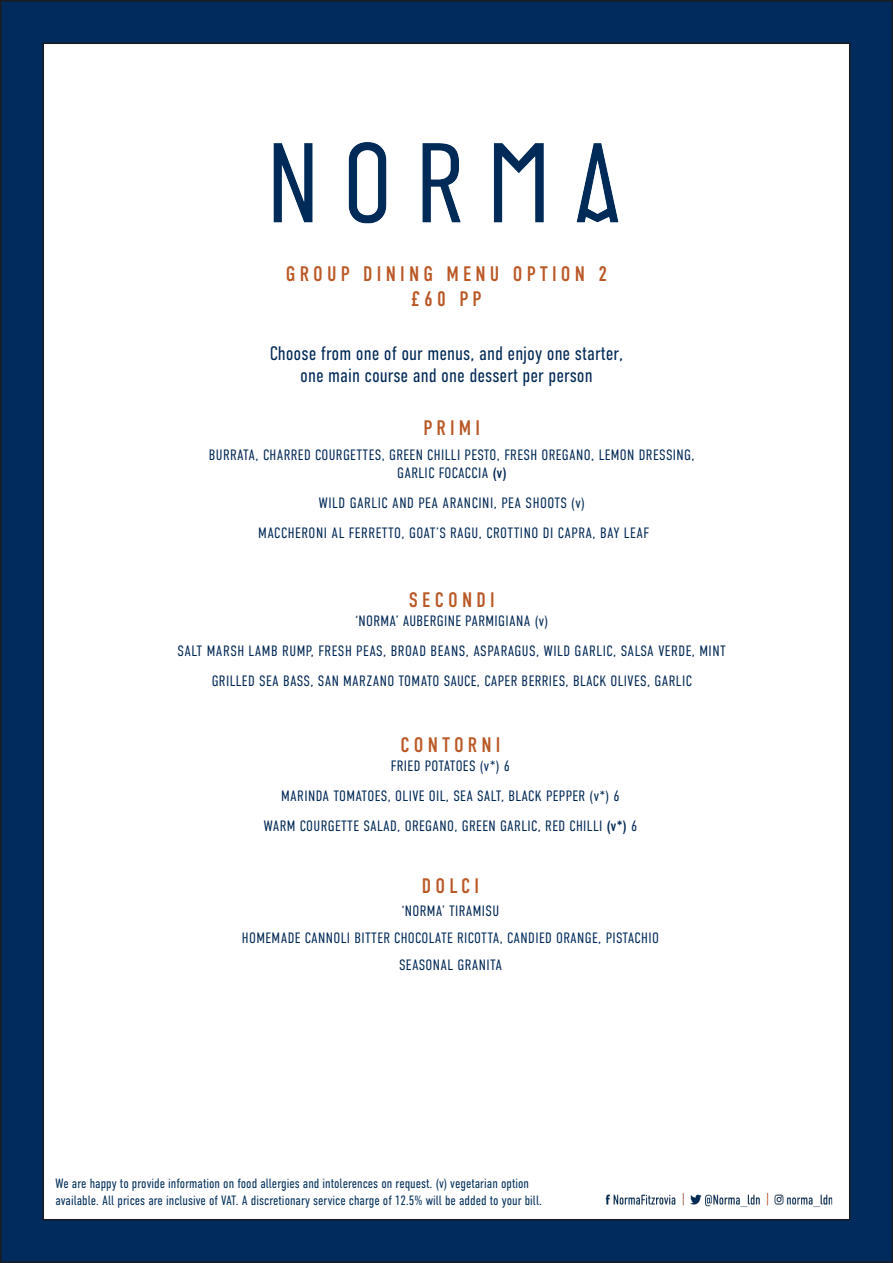
<style>
.page{position:relative;width:893px;height:1263px;background:#fff}
.page>*{position:absolute;margin:0;border:0;box-sizing:border-box;transform-origin:0 0}
.t1{font:21px "DIN Condensed";letter-spacing:.2em;color:#ba5826}
.t2{font:300 19.5px "DIN Condensed";color:#002855}
.t3{font:300 15px "DIN Condensed";letter-spacing:.025em;color:#002855}
.t4{font:300 15px "DIN Condensed";letter-spacing:.025em;color:#002b5c}
.t5{font:300 13.5px/16.2px "DIN Condensed";color:#002e5a}
.s1{font-weight:400}
.s2{color:#002855}
</style>
<div class="page">
<div style="left:1px;top:1px;width:891px;height:1261px;background:#002b5c"></div>
<div style="left:43px;top:43px;width:807px;height:1177px;background:#fff;border:2px solid #1b1c20"></div>
<img style="left:273px;top:142px;width:346px;height:82px">
<img style="left:605px;top:1193px;width:228px;height:15px">
<p class="t1" style="left:286px;top:262px;width:323px">GROUP DINING MENU OPTION 2</p>
<p class="t1" style="left:411px;top:287px;width:72px">£60 PP</p>
<p class="t2" style="left:270px;top:342px;width:355px">Choose from one of our menus, and enjoy one starter,</p>
<p class="t2" style="left:300px;top:365px;width:294px">one main course and one dessert per person</p>
<p class="t1" style="left:423px;top:416px;width:58px">PRIMI</p>
<p class="t3" style="left:209px;top:446px;width:487px">BURRATA, CHARRED COURGETTES, GREEN CHILLI PESTO, FRESH OREGANO, LEMON DRESSING,</p>
<p class="t3" style="left:397px;top:464px;width:111px">GARLIC FOCACCIA <span class="s1">(v)</span></p>
<p class="t3" style="left:319px;top:494px;width:267px">WILD GARLIC AND PEA ARANCINI, PEA SHOOTS (v)</p>
<p class="t3" style="left:258px;top:524px;width:392px">MACCHERONI AL FERRETTO, GOAT’S RAGU, CROTTINO DI CAPRA, BAY LEAF</p>
<p class="t1" style="left:409px;top:588px;width:87px">SECONDI</p>
<p class="t3" style="left:355px;top:612px;width:194px">‘NORMA’ AUBERGINE PARMIGIANA (v)</p>
<p class="t3" style="left:178px;top:642px;width:550px">SALT MARSH LAMB RUMP, FRESH PEAS, BROAD BEANS, ASPARAGUS, WILD GARLIC, SALSA VERDE, MINT</p>
<p class="t3" style="left:212px;top:672px;width:482px">GRILLED SEA BASS, SAN MARZANO TOMATO SAUCE, CAPER BERRIES, BLACK OLIVES, GARLIC</p>
<p class="t1" style="left:400px;top:733px;width:102px">CONTORNI</p>
<p class="t3" style="left:391px;top:758px;width:121px">FRIED POTATOES (v*) 6</p>
<p class="t3" style="left:281px;top:788px;width:340px">MARINDA TOMATOES, OLIVE OIL, SEA SALT, BLACK PEPPER (v*) 6</p>
<p class="t3" style="left:264px;top:818px;width:375px">WARM COURGETTE SALAD, OREGANO, GREEN GARLIC, RED CHILLI <span class="s1">(v*)</span> 6</p>
<p class="t1" style="left:422px;top:874px;width:59px">DOLCI</p>
<p class="t3" style="left:402px;top:902px;width:99px">‘NORMA’ TIRAMISU</p>
<p class="t4" style="left:242px;top:929px;width:418px"><span class="s2">HOMEMADE CANNOLI</span> BITTER CHOCOLATE RICOTTA, CANDIED ORANGE, PISTACHIO</p>
<p class="t3" style="left:399px;top:956px;width:104px">SEASONAL GRANITA</p>
<p class="t5" style="left:56px;top:1176px;width:488px">We are happy to provide information on food allergies and intolerences on request. (v) vegetarian option available. All prices are inclusive of VAT. A discretionary service charge of 12.5% will be added to your bill.</p>
</div>
